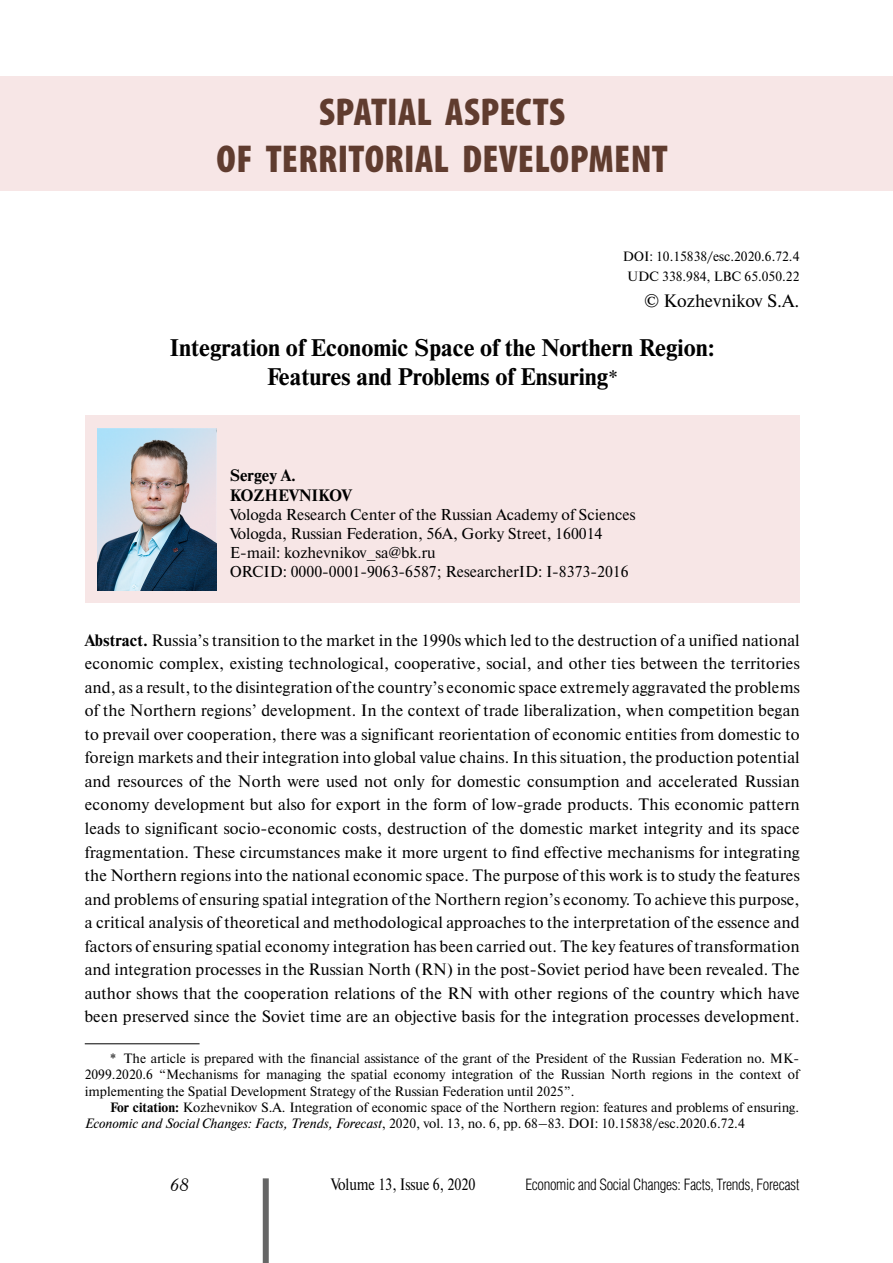
<style>
.page{position:relative;width:893px;height:1263px;background:#fff}
.page>*{position:absolute;margin:0;border:0;box-sizing:border-box;transform-origin:0 0}
.t1{font:900 condensed 39px/46.8px "Myriad Pro";letter-spacing:.01em;color:#603c2f;text-align:center}
.t2{font:700 24px/28.8px "Newton C";color:#000;text-align:center}
.t3{font:18px "Newton C";color:#000}
.t4{font:italic 18px "Academy";color:#000}
.t5{font:16.5px/23.5px "Newton C";letter-spacing:.01em;color:#000;text-align:justify}
.t6{font:16.5px "Newton C";letter-spacing:.01em;color:#000;scale:.85 1}
.t7{font:700 16.5px/19.8px "Newton C";color:#000}
.t8{font:15.75px/18.9px "Newton C";color:#000}
.t9{font:300 15.75px "Helios Cond";letter-spacing:-.02em;color:#000}
.t10{font:13.5px/16.2px "Newton C";color:#000;text-align:center}
.s1{font-weight:400;font-size:21px}
.s2{font-weight:700}
.s3{font-style:italic}
</style>
<div class="page">
<div style="left:263px;top:1178px;width:6px;height:85px;background:#666"></div>
<div style="left:0;top:76px;width:893px;height:114px;background:#f7e6e6"></div>
<hr style="left:85px;top:1043px;width:115px;height:1px;background:#000">
<div style="left:85px;top:416px;width:714px;height:187px;background:#f7e6e6"></div>
<img style="left:98px;top:428px;width:119px;height:162px">
<h1 class="t1" style="left:217px;top:87px;width:453px">SPATIAL ASPECTS<br>OF TERRITORIAL DEVELOPMENT</h1>
<p class="t10" style="left:623px;top:246px;width:178px;line-height:20.4px">DOI: 10.15838/esc.2020.6.72.4<br>UDC 338.984, LBC 65.050.22</p>
<p class="t3" style="left:644px;top:291px;width:157px">© Kozhevnikov S.A.</p>
<h2 class="t2" style="left:170px;top:333px;width:547px">Integration of Economic Space of the Northern Region:<br>Features and Problems of Ensuring<span class="s1">*</span></h2>
<p class="t7" style="left:230px;top:466px;width:123px">Sergey A.<br>KOZHEVNIKOV</p>
<p class="t8" style="left:230px;top:505px;width:407px">Vologda Research Center of the Russian Academy of Sciences Vologda, Russian Federation, 56A, Gorky Street, 160014<br>Е-mail: kozhevnikov_sa@bk.ru<br>ORCID: 0000-0001-9063-6587; ResearcherID: I-8373-2016</p>
<p class="t5" style="left:85px;top:628px;width:716px"><span class="s2">Abstract.</span> Russia’s transition to the market in the 1990s which led to the destruction of a unified national economic complex, existing technological, cooperative, social, and other ties between the territories and, as a result, to the disintegration of the country’s economic space extremely aggravated the problems of the Northern regions’ development. In the context of trade liberalization, when competition began to prevail over cooperation, there was a significant reorientation of economic entities from domestic to foreign markets and their integration into global value chains. In this situation, the production potential and resources of the North were used not only for domestic consumption and accelerated Russian economy development but also for export in the form of low-grade products. This economic pattern leads to significant socio-economic costs, destruction of the domestic market integrity and its space fragmentation. These circumstances make it more urgent to find effective mechanisms for integrating the Northern regions into the national economic space. The purpose of this work is to study the features and problems of ensuring spatial integration of the Northern region’s economy. To achieve this purpose, a critical analysis of theoretical and methodological approaches to the interpretation of the essence and factors of ensuring spatial economy integration has been carried out. The key features of transformation and integration processes in the Russian North (RN) in the post-Soviet period have been revealed. The author shows that the cooperation relations of the RN with other regions of the country which have been preserved since the Soviet time are an objective basis for the integration processes development.</p>
<p class="t10" style="left:85px;top:1050px;width:716px;text-align:justify;text-indent:26px">* The article is prepared with the financial assistance of the grant of the President of the Russian Federation no. MK-2099.2020.6 “Mechanisms for managing the spatial economy integration of the Russian North regions in the context of implementing the Spatial Development Strategy of the Russian Federation until 2025”.</p>
<p class="t10" style="left:85px;top:1099px;width:716px;text-align:left;text-indent:26px"><span class="s2">For citation:</span> Kozhevnikov S.A. Integration of economic space of the Northern region: features and problems of ensuring.<br><span class="s3">Economic and Social Changes: Facts, Trends, Forecast</span>, 2020, vol. 13, no. 6, pp. 68–83. DOI: 10.15838/esc.2020.6.72.4</p>
<p class="t4" style="left:170px;top:1174px;width:21px">68</p>
<p class="t6" style="left:331px;top:1176px;width:172px">Volume 13, Issue 6, 2020</p>
<p class="t9" style="left:525px;top:1176px;width:276px">Economic and Social Changes: Facts, Trends, Forecast</p>
</div>
